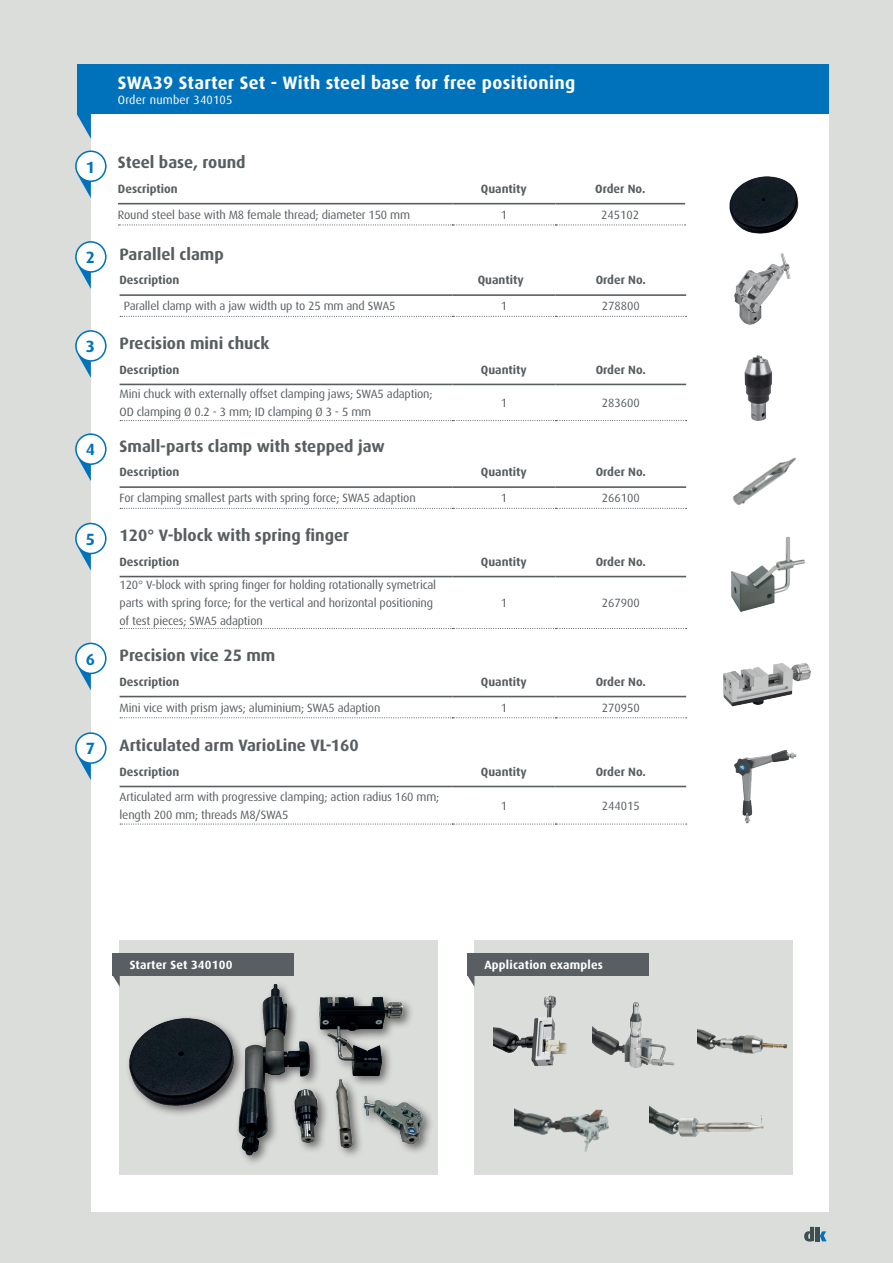
<style>
.page{position:relative;width:893px;height:1263px;background:#dbdddb}
.page>*{position:absolute;margin:0;border:0;box-sizing:border-box;transform-origin:0 0}
.t1{font:700 18px "Dax Pro";letter-spacing:.015em;color:#fff}
.t2{font:700 16.5px "Dax Pro";color:#585d60}
.t3{font:700 16.35px "Dax Pro";color:#0072bc}
.t4{font:12px/18px "Dax Pro";letter-spacing:-.015em;color:#585d60}
.t5{font:700 12px "Dax Pro";color:#585d60}
.t6{font:700 12px "Dax Pro";letter-spacing:.015em;color:#fff}
.t7{font:12px "Dax Pro";letter-spacing:.015em;color:#fff}
</style>
<div class="page">
<div style="left:91px;top:75px;width:738px;height:1137px;background:#fff"></div>
<svg style="left:804px;top:1227px;width:10px;height:14px"></svg>
<hr style="left:816px;top:1227px;width:4px;height:14px;background:#3d4f51">
<svg style="left:820px;top:1231px;width:7px;height:10px"></svg>
<img style="left:729px;top:176px;width:70px;height:58px">
<img style="left:734px;top:253px;width:57px;height:72px">
<img style="left:744px;top:355px;width:28px;height:66px">
<img style="left:733px;top:457px;width:63px;height:48px">
<img style="left:731px;top:536px;width:74px;height:76px">
<img style="left:734px;top:750px;width:63px;height:74px">
<img style="left:723px;top:663px;width:88px;height:44px">
<div style="left:474px;top:940px;width:319px;height:235px;background:#dbdddb"></div>
<div style="left:120px;top:940px;width:318px;height:235px;background:#dbdddb"></div>
<img style="left:124px;top:975px;width:301px;height:183px">
<img style="left:592px;top:1002px;width:83px;height:66px">
<img style="left:514px;top:1108px;width:95px;height:44px">
<img style="left:650px;top:1106px;width:114px;height:31px">
<img style="left:697px;top:1028px;width:91px;height:26px">
<img style="left:493px;top:995px;width:74px;height:71px">
<svg style="left:77px;top:114px;width:14px;height:25px"></svg>
<div style="left:77px;top:65px;width:751px;height:49px;background:#0072bc"></div>
<svg style="left:119px;top:224px;width:567px;height:1px"></svg>
<hr style="left:118px;top:203px;width:334px;height:1px;background:#585d60">
<hr style="left:452px;top:203px;width:103px;height:1px;background:#585d60">
<hr style="left:555px;top:203px;width:130px;height:1px;background:#585d60">
<svg style="left:75px;top:150px;width:32px;height:48px"></svg>
<svg style="left:120px;top:316px;width:567px;height:1px"></svg>
<svg style="left:120px;top:420px;width:567px;height:1px"></svg>
<svg style="left:120px;top:508px;width:567px;height:1px"></svg>
<svg style="left:120px;top:628px;width:567px;height:1px"></svg>
<svg style="left:120px;top:717px;width:567px;height:1px"></svg>
<svg style="left:120px;top:823px;width:567px;height:1px"></svg>
<hr style="left:120px;top:294px;width:332px;height:2px;background:#585d60">
<hr style="left:452px;top:294px;width:103px;height:2px;background:#585d60">
<hr style="left:555px;top:294px;width:131px;height:2px;background:#585d60">
<hr style="left:120px;top:384px;width:332px;height:1px;background:#585d60">
<hr style="left:452px;top:384px;width:103px;height:1px;background:#585d60">
<hr style="left:555px;top:384px;width:131px;height:1px;background:#585d60">
<hr style="left:120px;top:486px;width:332px;height:2px;background:#585d60">
<hr style="left:452px;top:486px;width:103px;height:2px;background:#585d60">
<hr style="left:555px;top:486px;width:131px;height:2px;background:#585d60">
<hr style="left:120px;top:576px;width:332px;height:1px;background:#585d60">
<hr style="left:452px;top:576px;width:103px;height:1px;background:#585d60">
<hr style="left:120px;top:696px;width:332px;height:1px;background:#585d60">
<hr style="left:452px;top:696px;width:103px;height:1px;background:#585d60">
<hr style="left:555px;top:576px;width:131px;height:1px;background:#585d60">
<hr style="left:555px;top:696px;width:131px;height:1px;background:#585d60">
<hr style="left:120px;top:786px;width:332px;height:1px;background:#585d60">
<hr style="left:452px;top:786px;width:103px;height:1px;background:#585d60">
<hr style="left:555px;top:786px;width:131px;height:1px;background:#585d60">
<svg style="left:75px;top:241px;width:32px;height:48px"></svg>
<svg style="left:75px;top:330px;width:32px;height:48px"></svg>
<svg style="left:75px;top:433px;width:32px;height:48px"></svg>
<svg style="left:75px;top:523px;width:32px;height:47px"></svg>
<svg style="left:75px;top:643px;width:32px;height:47px"></svg>
<svg style="left:75px;top:732px;width:32px;height:48px"></svg>
<svg style="left:113px;top:975px;width:7px;height:12px"></svg>
<div style="left:113px;top:953px;width:181px;height:22px;background:#595e62"></div>
<svg style="left:467px;top:975px;width:7px;height:11px"></svg>
<div style="left:467px;top:953px;width:181px;height:22px;background:#595e62"></div>
<h1 class="t1" style="left:118px;top:71px;width:459px">SWA39 Starter Set - With steel base for free positioning</h1>
<p class="t7" style="left:118px;top:92px;width:116px">Order number 340105</p>
<h3 class="t3" style="left:86px;top:156px;width:11px">1</h3>
<h2 class="t2" style="left:118px;top:152px;width:129px">Steel base, round</h2>
<p class="t5" style="left:118px;top:181px;width:61px">Description</p>
<p class="t5" style="left:481px;top:181px;width:48px">Quantity</p>
<p class="t5" style="left:595px;top:181px;width:52px">Order No.</p>
<p class="t4" style="left:118px;top:206px;width:294px">Round steel base with M8 female thread; diameter 150 mm</p>
<p class="t4" style="left:501px;top:205px;width:8px">1</p>
<p class="t4" style="left:601px;top:205px;width:40px">245102</p>
<h3 class="t3" style="left:86px;top:247px;width:11px">2</h3>
<h2 class="t2" style="left:120px;top:243px;width:106px">Parallel clamp</h2>
<p class="t5" style="left:120px;top:273px;width:61px">Description</p>
<p class="t5" style="left:478px;top:273px;width:48px">Quantity</p>
<p class="t5" style="left:596px;top:273px;width:52px">Order No.</p>
<p class="t4" style="left:124px;top:297px;width:273px">Parallel clamp with a jaw width up to 25 mm and SWA5</p>
<p class="t4" style="left:501px;top:297px;width:8px">1</p>
<p class="t4" style="left:602px;top:297px;width:40px">278800</p>
<h3 class="t3" style="left:86px;top:336px;width:11px">3</h3>
<h2 class="t2" style="left:120px;top:333px;width:151px">Precision mini chuck</h2>
<p class="t5" style="left:120px;top:362px;width:61px">Description</p>
<p class="t5" style="left:481px;top:362px;width:48px">Quantity</p>
<p class="t5" style="left:596px;top:362px;width:52px">Order No.</p>
<p class="t4" style="left:120px;top:385px;width:314px">Mini chuck with externally offset clamping jaws; SWA5 adaption;<br>OD clamping Ø 0.2 - 3 mm; ID clamping Ø 3 - 5 mm</p>
<p class="t4" style="left:501px;top:394px;width:8px">1</p>
<p class="t4" style="left:602px;top:394px;width:40px">283600</p>
<h3 class="t3" style="left:86px;top:439px;width:11px">4</h3>
<h2 class="t2" style="left:120px;top:435px;width:267px">Small-parts clamp with stepped jaw</h2>
<p class="t5" style="left:120px;top:464px;width:61px">Description</p>
<p class="t5" style="left:481px;top:464px;width:48px">Quantity</p>
<p class="t5" style="left:596px;top:464px;width:52px">Order No.</p>
<p class="t4" style="left:120px;top:489px;width:298px">For clamping smallest parts with spring force; SWA5 adaption</p>
<p class="t4" style="left:501px;top:489px;width:8px">1</p>
<p class="t4" style="left:602px;top:489px;width:40px">266100</p>
<h3 class="t3" style="left:86px;top:529px;width:11px">5</h3>
<h2 class="t2" style="left:120px;top:525px;width:231px">120° V-block with spring finger</h2>
<p class="t5" style="left:120px;top:554px;width:61px">Description</p>
<p class="t5" style="left:481px;top:554px;width:48px">Quantity</p>
<p class="t5" style="left:596px;top:554px;width:52px">Order No.</p>
<p class="t4" style="left:120px;top:576px;width:318px">120° V-block with spring finger for holding rotationally symetrical parts with spring force; for the vertical and horizontal positioning of test pieces; SWA5 adaption</p>
<p class="t4" style="left:501px;top:594px;width:8px">1</p>
<p class="t4" style="left:602px;top:594px;width:40px">267900</p>
<h3 class="t3" style="left:86px;top:648px;width:11px">6</h3>
<h2 class="t2" style="left:120px;top:645px;width:157px">Precision vice 25 mm</h2>
<p class="t5" style="left:120px;top:674px;width:61px">Description</p>
<p class="t5" style="left:481px;top:674px;width:48px">Quantity</p>
<p class="t5" style="left:596px;top:674px;width:52px">Order No.</p>
<p class="t4" style="left:120px;top:698px;width:262px">Mini vice with prism jaws; aluminium; SWA5 adaption</p>
<p class="t4" style="left:501px;top:698px;width:8px">1</p>
<p class="t4" style="left:602px;top:698px;width:40px">270950</p>
<h3 class="t3" style="left:86px;top:738px;width:11px">7</h3>
<h2 class="t2" style="left:120px;top:735px;width:241px">Articulated arm VarioLine VL-160</h2>
<p class="t5" style="left:120px;top:764px;width:61px">Description</p>
<p class="t5" style="left:481px;top:764px;width:48px">Quantity</p>
<p class="t5" style="left:596px;top:764px;width:52px">Order No.</p>
<p class="t4" style="left:120px;top:787px;width:321px">Articulated arm with progressive clamping; action radius 160 mm; length 200 mm; threads M8/SWA5</p>
<p class="t4" style="left:501px;top:796px;width:8px">1</p>
<p class="t4" style="left:602px;top:796px;width:40px">244015</p>
<p class="t6" style="left:130px;top:957px;width:104px">Starter Set 340100</p>
<p class="t6" style="left:484px;top:957px;width:120px">Application examples</p>
</div>
